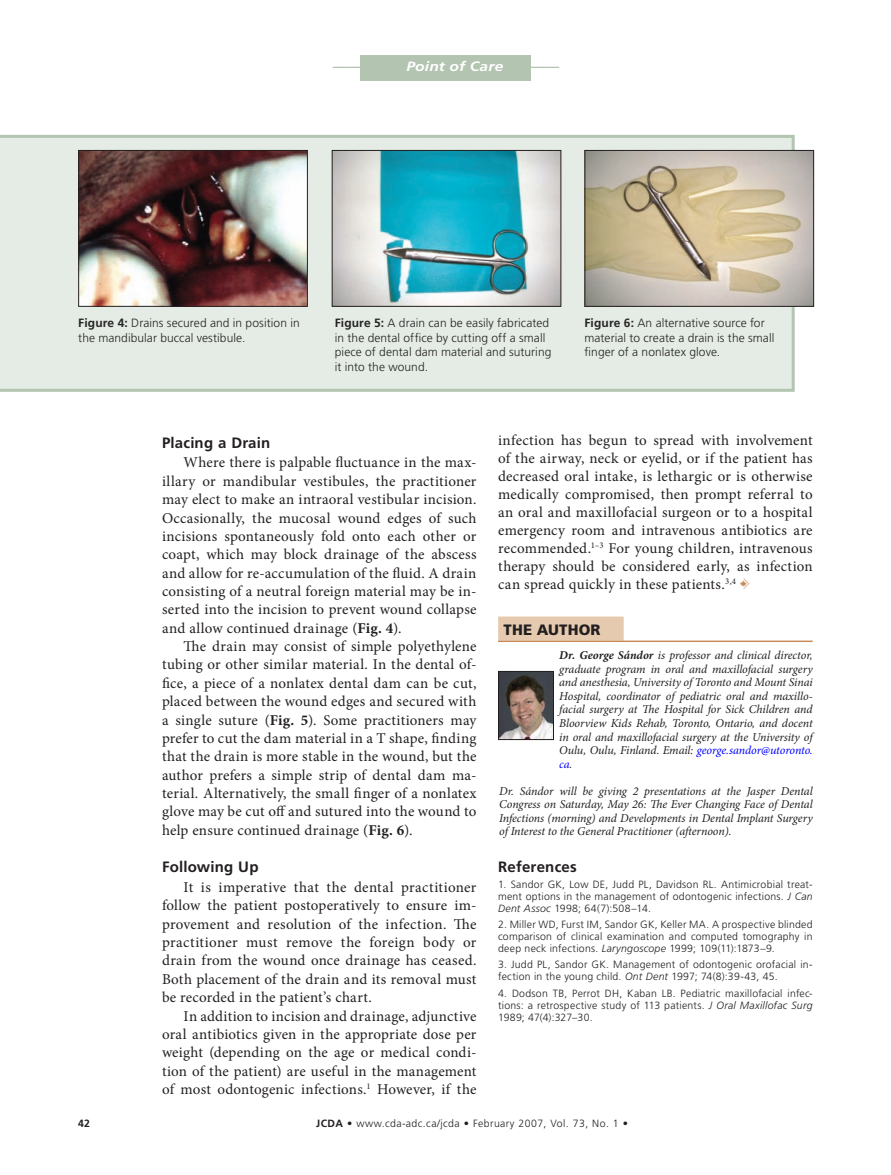
<style>
.page{position:relative;width:891px;height:1175px;background:#fff}
.page>*{position:absolute;margin:0;border:0;box-sizing:border-box;transform-origin:0 0}
._1-body_minion{font:15px/18.3px "Minion Pro";letter-spacing:.01em;color:#231f20;text-align:justify}
._1_-Subheads{font:700 15px "Frutiger LT Std";letter-spacing:.015em;color:#231f20}
._1_-_THE_AUTHOR__hea{font:900 15px "Frutiger LT Std";letter-spacing:.01em;color:#231f20}
.t1{font:italic 700 13.5px "Frutiger LT Std";color:#b3c4b1;scale:1.15 1}
.t2{font:italic 700 13.5px "Frutiger LT Std";letter-spacing:.01em;color:#fff;scale:1.15 1}
._1_-Author_info_blur{font:italic 12px/13.5px "Minion Pro";letter-spacing:-.01em;color:#231f20;text-align:justify}
._1_-captions{font:300 12px/14.4px "Frutiger LT Std";letter-spacing:.005em;color:#262324}
._1_-references_clini{font:300 10.5px/12px "Frutiger LT Std";letter-spacing:.025em;color:#231f20;text-align:justify}
.t3{font:700 10.5px "Frutiger LT Std";color:#231f20}
.s1{font-weight:700}
.s2{font-family:"CDA";color:#c98c58}
.s3{color:#00f}
.s4{font-style:italic}
</style>
<div class="page">
<div style="left:361px;top:55px;width:170px;height:26px;background:#b3c4b1"></div>
<div style="left:0;top:135px;width:795px;height:257px;background:#e4ece5"></div>
<img style="left:500px;top:673px;width:52px;height:65px">
<div style="left:498px;top:671px;width:56px;height:69px;border:1px solid #231f20"></div>
<img style="left:80px;top:152px;width:226px;height:153px">
<div style="left:78px;top:150px;width:230px;height:157px;border:1px solid #231f20"></div>
<img style="left:334px;top:152px;width:225px;height:153px">
<div style="left:332px;top:150px;width:229px;height:157px;border:1px solid #231f20"></div>
<img style="left:587px;top:152px;width:225px;height:153px">
<div style="left:585px;top:150px;width:229px;height:157px;border:1px solid #231f20"></div>
<div style="left:498px;top:616px;width:126px;height:24px;background:#e6caaf"></div>
<hr style="left:498px;top:640px;width:315px;height:2px;background:#c98c58">
<p class="t1" style="left:333px;top:58px;width:48px">–––––––</p>
<p class="t2" style="left:406px;top:58px;width:86px">Point of Care</p>
<p class="t1" style="left:521px;top:58px;width:34px">–––––</p>
<p class="_1_-captions" style="left:78px;top:316px;width:223px"><span class="s1">Figure 4:</span> Drains secured and in position in the mandibular buccal vestibule.</p>
<p class="_1_-captions" style="left:335px;top:316px;width:218px"><span class="s1">Figure 5:</span> A drain can be easily fabricated in the dental office by cutting off a small piece of dental dam material and suturing it into the wound.</p>
<p class="_1_-captions" style="left:585px;top:316px;width:191px"><span class="s1">Figure 6:</span> An alternative source for material to create a drain is the small finger of a nonlatex glove.</p>
<p class="_1_-Subheads" style="left:162px;top:434px;width:110px">Placing a Drain</p>
<p class="_1-body_minion" style="left:162px;top:453px;width:316px;text-indent:22px">Where there is palpable fluctuance in the max&shy;illary or mandibular vestibules, the practitioner may elect to make an intraoral vestibular incision.<br>Occasionally, the mucosal wound edges of such incisions spontaneously fold onto each other or coapt, which may block drainage of the abscess and allow for re-accumulation of the fluid. A drain consisting of a neutral foreign material may be in&shy;serted into the incision to prevent wound collapse and allow continued drainage (<span class="s1">Fig. 4</span>).</p>
<p class="_1-body_minion" style="left:162px;top:637px;width:316px;text-indent:22px">The drain may consist of simple polyethylene tubing or other similar material. In the dental of&shy;fice, a piece of a nonlatex dental dam can be cut, placed between the wound edges and secured with a single suture (<span class="s1">Fig. 5</span>). Some practitioners may prefer to cut the dam material in a T shape, finding that the drain is more stable in the wound, but the author prefers a simple strip of dental dam ma&shy;terial. Alternatively, the small finger of a nonlatex glove may be cut off and sutured into the wound to help ensure continued drainage (<span class="s1">Fig. 6</span>).</p>
<p class="_1_-Subheads" style="left:162px;top:858px;width:98px">Following Up</p>
<p class="_1-body_minion" style="left:162px;top:878px;width:316px;text-indent:22px">It is imperative that the dental practitioner follow the patient postoperatively to ensure im&shy;provement and resolution of the infection. The practitioner must remove the foreign body or drain from the wound once drainage has ceased.<br>Both placement of the drain and its removal must be recorded in the patient’s chart.</p>
<p class="_1-body_minion" style="left:162px;top:1006px;width:316px;text-indent:22px">In addition to incision and drainage, adjunctive oral antibiotics given in the appropriate dose per weight (depending on the age or medical condi&shy;tion of the patient) are useful in the management of most odontogenic infections.<sup>1</sup> However, if the</p>
<p class="_1-body_minion" style="left:498px;top:431px;width:316px">infection has begun to spread with involvement of the airway, neck or eyelid, or if the patient has decreased oral intake, is lethargic or is otherwise medically compromised, then prompt referral to an oral and maxillofacial surgeon or to a hospital emergency room and intravenous antibiotics are recommended.<sup>1–3</sup> For young children, intravenous therapy should be considered early, as infection can spread quickly in these patients.<sup>3,4</sup> <span class="s2">a</span></p>
<p class="_1_-_THE_AUTHOR__hea" style="left:504px;top:621px;width:93px">THE AUTHOR</p>
<p class="_1_-Author_info_blur" style="left:559px;top:649px;width:255px"><span class="s1">Dr. George Sándor</span> is professor and clinical director, graduate program in oral and maxillofacial surgery and anesthesia, University of Toronto and Mount Sinai Hospital, coordinator of pediatric oral and maxillo&shy;facial surgery at The Hospital for Sick Children and Bloorview Kids Rehab, Toronto, Ontario, and docent in oral and maxillofacial surgery at the University of Oulu, Oulu, Finland. Email: <span class="s3">george.sandor@utoronto. ca</span>.</p>
<p class="_1_-Author_info_blur" style="left:499px;top:784px;width:315px">Dr. Sándor will be giving 2 presentations at the Jasper Dental Congress on Saturday, May 26: The Ever Changing Face of Dental Infections (morning) and Developments in Dental Implant Surgery of Interest to the General Practitioner (afternoon).</p>
<p class="_1_-Subheads" style="left:498px;top:858px;width:80px">References</p>
<p class="_1_-references_clini" style="left:498px;top:878px;width:316px">1. Sandor GK, Low DE, Judd PL, Davidson RL. Antimicrobial treat&shy;ment options in the management of odontogenic infections. <span class="s4">J Can Dent Assoc</span> 1998; 64(7):508–14.</p>
<p class="_1_-references_clini" style="left:498px;top:918px;width:316px">2. Miller WD, Furst IM, Sandor GK, Keller MA. A prospective blinded comparison of clinical examination and computed tomography in deep neck infections. <span class="s4">Laryngoscope</span> 1999; 109(11):1873–9.</p>
<p class="_1_-references_clini" style="left:498px;top:959px;width:316px">3. Judd PL, Sandor GK. Management of odontogenic orofacial in&shy;fection in the young child. <span class="s4">Ont Dent</span> 1997; 74(8):39-43, 45.</p>
<p class="_1_-references_clini" style="left:498px;top:987px;width:316px">4. Dodson TB, Perrot DH, Kaban LB. Pediatric maxillofacial infec&shy;tions: a retrospective study of 113 patients. <span class="s4">J Oral Maxillofac Surg </span>1989; 47(4):327–30.</p>
<p class="t3" style="left:78px;top:1117px;width:13px">42</p>
<p class="t3" style="left:316px;top:1117px;width:7px">JCDA•</p>
<p class="_1_-references_clini" style="left:357px;top:1117px;width:273px">www.cda-adc.ca/jcda • February 2007, Vol. 73, No. 1 •</p>
</div>
